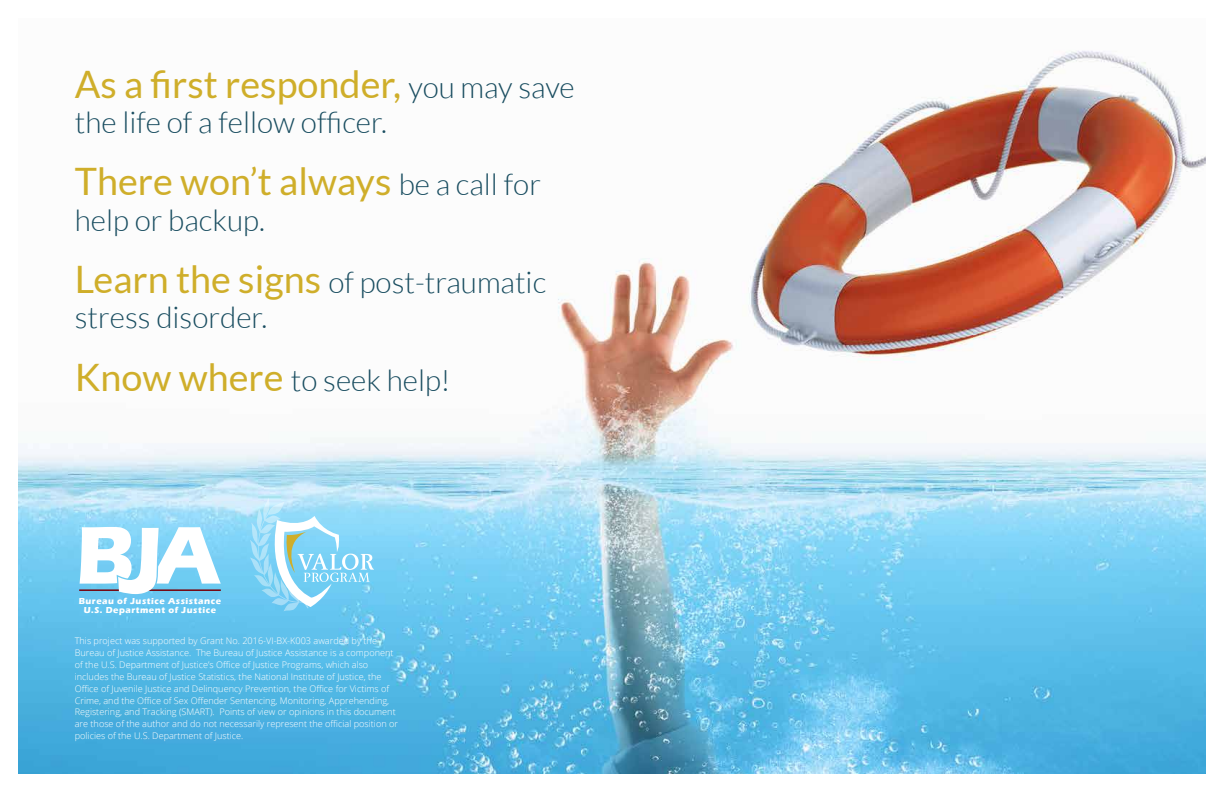
<style>
.page{position:relative;width:1224px;height:792px;background:#fff}
.page>*{position:absolute;margin:0;border:0;box-sizing:border-box;transform-origin:0 0}
.t1{font:37.8px "Lato";color:#cfae2a}
.t2{font:300 29.7px/62.4px "Lato";color:#194d60}
.t3{font:300 9.1px/11.9px "Open Sans";color:#fff}
.t4{font:700 8.9px/8.9px "Eras ITC";letter-spacing:.06em;color:#fff;text-align:center}
.s1{font-weight:300;font-size:29.7px;color:#194d60}
.s2{font-weight:400;font-size:37.8px;color:#cfae2a}
</style>
<div class="page">
<img style="left:18px;top:50px;width:1188px;height:724px">
<hr style="left:79px;top:589px;width:142px;height:2px;background:#77040f">
<svg style="left:80px;top:527px;width:141px;height:67px"></svg>
<svg style="left:250px;top:497px;width:124px;height:115px;background:#98daf4"></svg>
<h1 class="t1" style="left:75px;top:63px;width:501px">As a first responder, <span class="s1">you may save</span></h1>
<h2 class="t2" style="left:75px;top:91px;width:314px">the life of a fellow officer.</h2>
<h1 class="t1" style="left:75px;top:161px;width:468px">There won’t always <span class="s1">be a call for</span></h1>
<h2 class="t2" style="left:75px;top:189px;width:473px">help or backup.<br><span class="s2">Learn the signs</span> of post-traumatic</h2>
<h2 class="t2" style="left:75px;top:286px;width:377px">stress disorder.<br><span class="s2">Know where</span> to seek help!</h2>
<p class="t4" style="left:79px;top:596px;width:144px">Bureau of Justice Assistance<br>U.S. Department of Justice</p>
<p class="t3" style="left:75px;top:635px;width:325px">This project was supported by Grant No. 2016-VI-BX-K003 awarded by the Bureau of Justice Assistance. The Bureau of Justice Assistance is a component of the U.S. Department of Justice’s Office of Justice Programs, which also includes the Bureau of Justice Statistics, the National Institute of Justice, the Office of Juvenile Justice and Delinquency Prevention, the Office for Victims of Crime, and the Office of Sex Offender Sentencing, Monitoring, Apprehending, Registering, and Tracking (SMART). Points of view or opinions in this document are those of the author and do not necessarily represent the official position or policies of the U.S. Department of Justice.</p>
</div>
